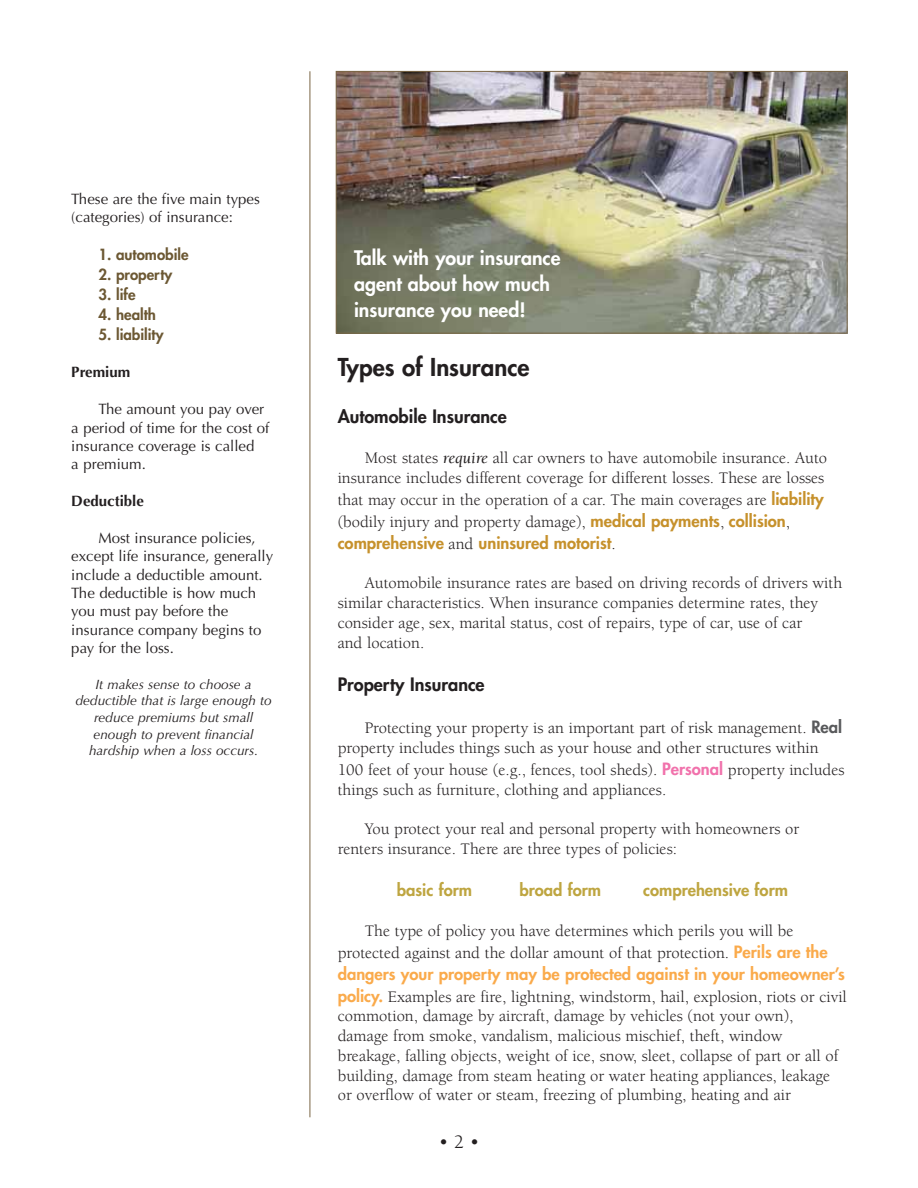
<style>
.page{position:relative;width:918px;height:1188px;background:#fff}
.page>*{position:absolute;margin:0;border:0;box-sizing:border-box;transform-origin:0 0}
.t1{font:800 24px "Futura";color:#231f20}
.t2{font:800 19.5px/26px "Futura";color:#fff}
.t3{font:19.5px "Berkeley";color:#231f20}
.t4{font:800 18px "Futura";color:#231f20}
.t5{font:16.5px/19.8px "Berkeley";color:#231f20}
.t6{font:800 16.5px "Futura";color:#bea540}
.t7{font:15px/18.5px "Optima";color:#231f20}
.t8{font:800 15px "Futura";color:#6c5833}
.t9{font:700 15px "Optima";color:#231f20}
.t10{font:italic 13.5px/16.5px "Optima";color:#231f20;text-align:center}
.s1{font-style:italic}
.s2{font-family:"Futura";font-weight:800;color:#c6912c}
.s3{font-family:"Futura";font-weight:800;color:#58595b}
.s4{font-family:"Futura";font-weight:800;color:#f172ac}
.s5{font-family:"Futura";font-weight:800;color:#faaa4b}
</style>
<div class="page">
<hr style="left:309px;top:71px;width:1px;height:1046px;background:#7a6644">
<img style="left:338px;top:73px;width:507px;height:258px">
<div style="left:336px;top:71px;width:511px;height:262px;border:1px solid #7a6644"></div>
<p class="t7" style="left:71px;top:191px;width:190px">These are the five main types (categories) of insurance:</p>
<p class="t8" style="left:98px;top:248px;width:92px">1. automobile</p>
<p class="t8" style="left:98px;top:268px;width:75px">2. property</p>
<p class="t8" style="left:98px;top:288px;width:39px">3. life</p>
<p class="t8" style="left:98px;top:308px;width:59px">4. health</p>
<p class="t8" style="left:98px;top:328px;width:67px">5. liability</p>
<h5 class="t9" style="left:71px;top:366px;width:60px">Premium</h5>
<p class="t7" style="left:71px;top:401px;width:199px;text-indent:27px">The amount you pay over a period of time for the cost of insurance coverage is called<br>a premium.</p>
<h5 class="t9" style="left:71px;top:495px;width:74px">Deductible</h5>
<p class="t7" style="left:71px;top:530px;width:203px;text-indent:27px">Most insurance policies, except life insurance, generally include a deductible amount.<br>The deductible is how much you must pay before the insurance company begins to pay for the loss.</p>
<p class="t10" style="left:75px;top:677px;width:198px">It makes sense to choose a deductible that is large enough to reduce premiums but small enough to prevent financial hardship when a loss occurs.</p>
<p class="t2" style="left:354px;top:246px;width:208px">Talk with your insurance agent about how much insurance you need!</p>
<h2 class="t1" style="left:338px;top:356px;width:193px">Types of Insurance</h2>
<p class="t4" style="left:338px;top:408px;width:171px">Automobile Insurance</p>
<p class="t5" style="left:338px;top:449px;width:491px;text-align:right">Most states <span class="s1">require</span> all car owners to have automobile insurance. Auto insurance includes different coverage for different losses. These are losses</p>
<p class="t5" style="left:337px;top:490px;width:487px;line-height:22px">that may occur in the operation of a car. The main coverages are <span class="s2">liability </span>(bodily injury and property damage), <span class="s2">medical payments</span>, <span class="s2">collision</span>, <span class="s2">comprehensive</span> and <span class="s2">uninsured motorist</span>.</p>
<p class="t5" style="left:337px;top:575px;width:506px;text-indent:27px">Automobile insurance rates are based on driving records of drivers with similar characteristics. When insurance companies determine rates, they consider age, sex, marital status, cost of repairs, type of car, use of car<br>and location.</p>
<p class="t4" style="left:338px;top:676px;width:148px">Property Insurance</p>
<p class="t5" style="left:338px;top:720px;width:506px;text-indent:27px">Protecting your property is an important part of risk management. <span class="s3">Real </span>property includes things such as your house and other structures within</p>
<p class="t5" style="left:338px;top:762px;width:508px">100 feet of your house (e.g., fences, tool sheds). <span class="s4">Personal</span> property includes things such as furniture, clothing and appliances.</p>
<p class="t5" style="left:338px;top:821px;width:463px;text-indent:27px">You protect your real and personal property with homeowners or renters insurance. There are three types of policies:</p>
<p class="t6" style="left:397px;top:882px;width:77px">basic form</p>
<p class="t6" style="left:519px;top:882px;width:83px">broad form</p>
<p class="t6" style="left:643px;top:882px;width:146px">comprehensive form</p>
<p class="t5" style="left:338px;top:921px;width:510px;line-height:22px;text-indent:27px">The type of policy you have determines which perils you will be protected against and the dollar amount of that protection. <span class="s5">Perils are the dangers your property may be protected against in your homeowner’s policy.</span> Examples are fire, lightning, windstorm, hail, explosion, riots or civil</p>
<p class="t5" style="left:338px;top:1008px;width:502px">commotion, damage by aircraft, damage by vehicles (not your own), damage from smoke, vandalism, malicious mischief, theft, window breakage, falling objects, weight of ice, snow, sleet, collapse of part or all of building, damage from steam heating or water heating appliances, leakage or overflow of water or steam, freezing of plumbing, heating and air</p>
<p class="t3" style="left:439px;top:1134px;width:42px">• 2 •</p>
</div>
